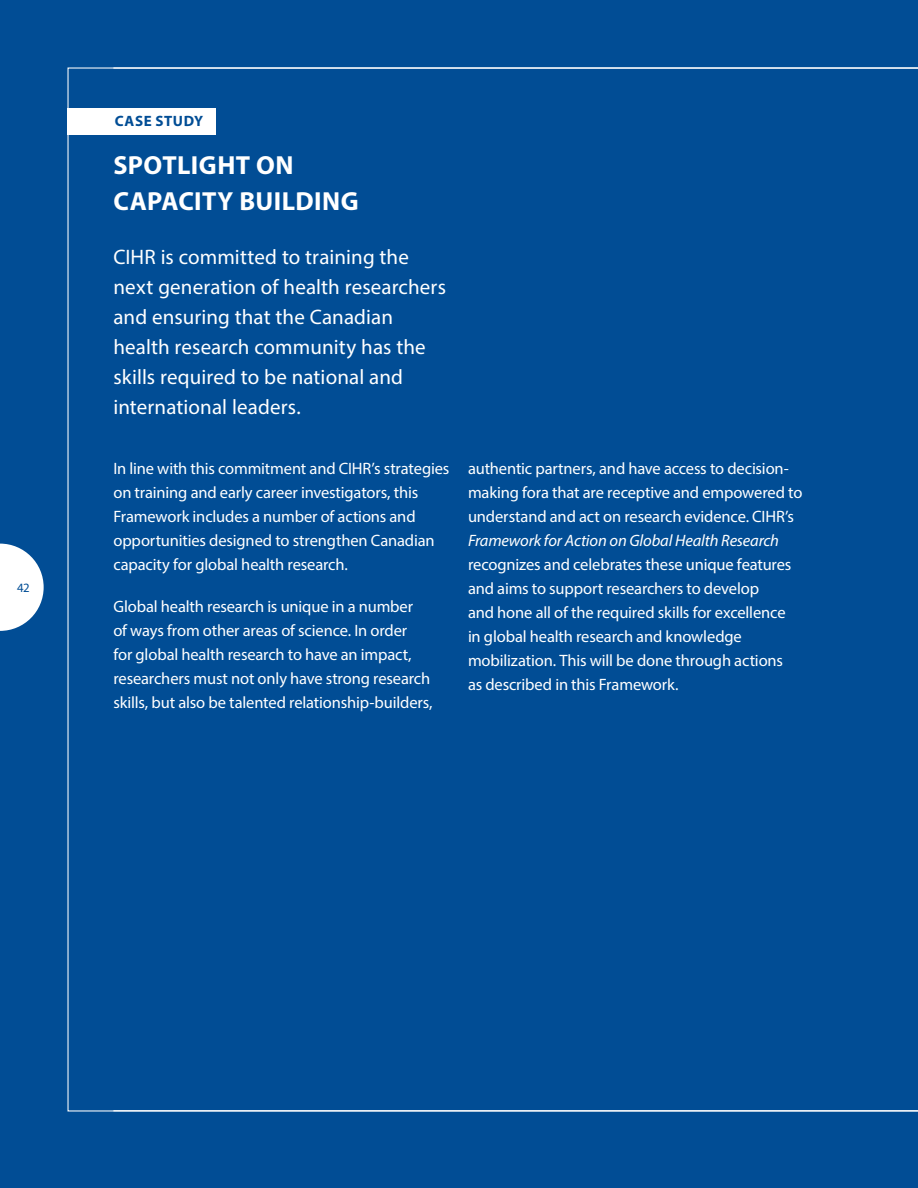
<style>
.page{position:relative;width:918px;height:1188px;background:#014d95}
.page>*{position:absolute;margin:0;border:0;box-sizing:border-box;transform-origin:0 0}
.H2{font:700 26.25px/36px "Myriad Pro";letter-spacing:.015em;color:#fff}
.Section_Title_Descri{font:21px/30px "Myriad Pro";letter-spacing:.005em;color:#fff}
.t1{font:16.5px/24px "Myriad Pro";letter-spacing:-.01em;color:#fff}
.t2{font:700 15px "Myriad Pro";letter-spacing:.04em;color:#014d95}
.t3{font:12.75px "Myriad Pro";color:#014d95}
.s1{font-style:italic}
</style>
<div class="page">
<div style="left:68px;top:108px;width:148px;height:27px;background:#fff"></div>
<svg style="left:0;top:544px;width:44px;height:87px"></svg>
<hr style="left:113px;top:1110px;width:805px;height:1px;background:#fff">
<hr style="left:113px;top:67px;width:805px;height:2px;background:#fff">
<p class="t3" style="left:17px;top:580px;width:14px">42</p>
<h4 class="t2" style="left:115px;top:111px;width:90px">CASE STUDY</h4>
<h1 class="H2" style="left:113px;top:146px;width:247px">SPOTLIGHT ON<br>CAPACITY BUILDING</h1>
<p class="Section_Title_Descri" style="left:113px;top:242px;width:334px">CIHR is committed to training the next generation of health researchers and ensuring that the Canadian health research community has the skills required to be national and international leaders.</p>
<p class="t1" style="left:113px;top:456px;width:338px">In line with this commitment and CIHR’s strategies on training and early career investigators, this Framework includes a number of actions and opportunities designed to strengthen Canadian capacity for global health research.</p>
<p class="t1" style="left:113px;top:594px;width:321px">Global health research is unique in a number<br>of ways from other areas of science. In order<br>for global health research to have an impact, researchers must not only have strong research skills, but also be talented relationship-builders,</p>
<p class="t1" style="left:468px;top:456px;width:336px">authentic partners, and have access to decision&shy;making fora that are receptive and empowered to understand and act on research evidence. CIHR’s <span class="s1">Framework for Action on Global Health Research </span>recognizes and celebrates these unique features and aims to support researchers to develop<br>and hone all of the required skills for excellence in global health research and knowledge mobilization. This will be done through actions<br>as described in this Framework.</p>
</div>
